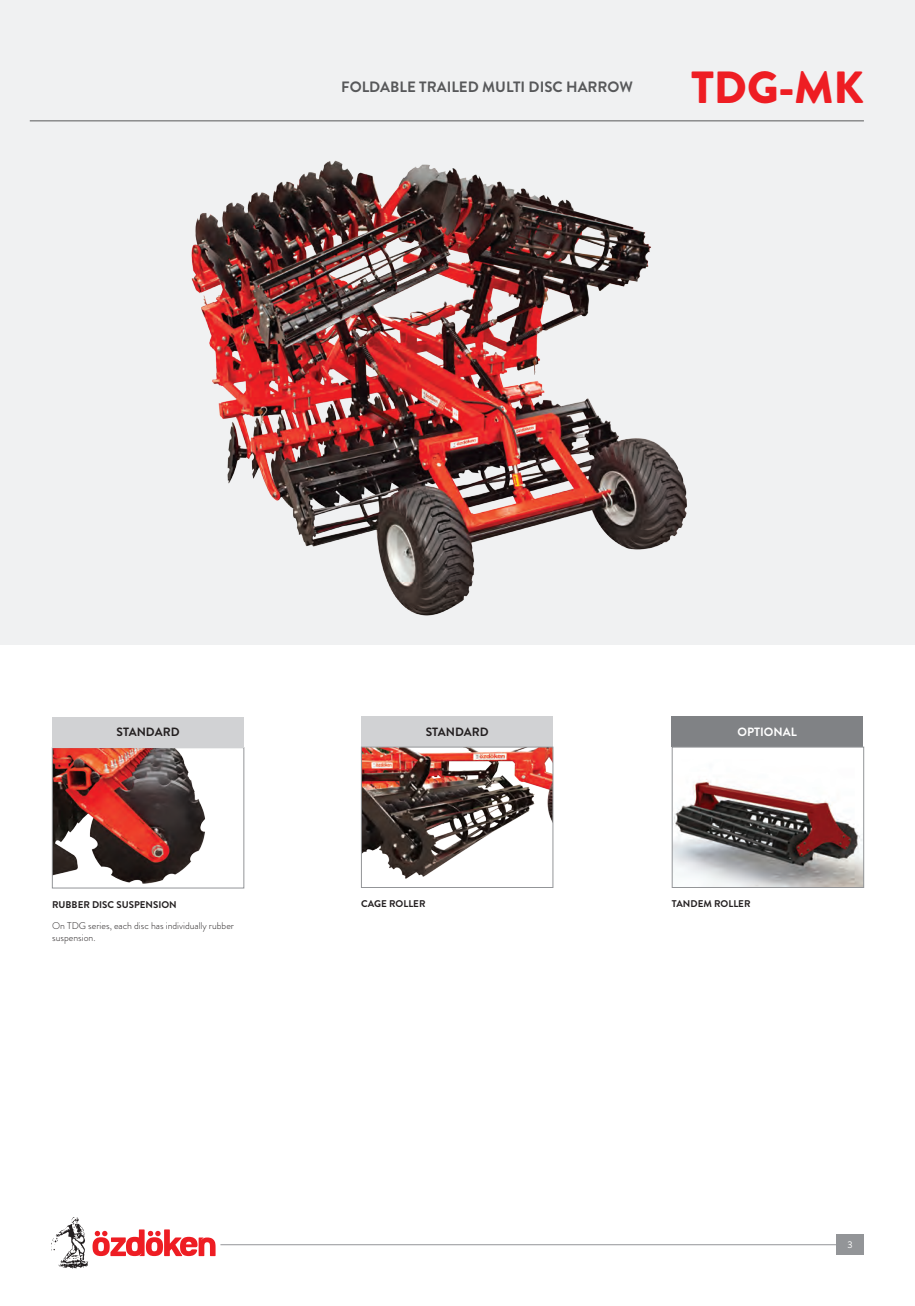
<style>
.page{position:relative;width:915px;height:1306px;background:#fff}
.page>*{position:absolute;margin:0;border:0;box-sizing:border-box;transform-origin:0 0}
.t1{font:900 45px "Brandon Grotesque";color:#ee1d23}
.t2{font:700 15px "Brandon Grotesque";color:#57585a}
.t3{font:700 12px "Brandon Grotesque";color:#231f20}
.t4{font:700 12px "Brandon Grotesque";color:#fff}
.t5{font:300 9.75px/11.7px "Brandon Grotesque";color:#231f20}
.t6{font:700 9.75px "Brandon Grotesque";color:#231f20}
.t7{font:9.75px "Brandon Grotesque";color:#fff}
</style>
<div class="page">
<div style="left:0;top:0;width:914px;height:644px;background:#f0f1f2"></div>
<hr style="left:220px;top:1244px;width:616px;height:1px;background:#939598">
<div style="left:836px;top:1234px;width:27px;height:20px;background:#939598"></div>
<svg style="left:51px;top:1217px;width:164px;height:51px"></svg>
<img style="left:0;top:120px;width:871px;height:525px">
<img style="left:54px;top:749px;width:151px;height:135px">
<div style="left:52px;top:747px;width:192px;height:141px;border:1px solid #939598"></div>
<div style="left:52px;top:717px;width:192px;height:30px;background:#d1d2d4"></div>
<div style="left:361px;top:717px;width:192px;height:30px;background:#d1d2d4"></div>
<img style="left:363px;top:749px;width:188px;height:130px">
<div style="left:361px;top:747px;width:192px;height:140px;border:1px solid #939598"></div>
<div style="left:671px;top:717px;width:191px;height:30px;background:#808285"></div>
<img style="left:673px;top:779px;width:188px;height:106px">
<div style="left:671px;top:747px;width:192px;height:140px;border:1px solid #939598"></div>
<h2 class="t2" style="left:341px;top:76px;width:293px">FOLDABLE TRAILED MULTI DISC HARROW</h2>
<h1 class="t1" style="left:690px;top:55px;width:174px">TDG-MK</h1>
<p class="t3" style="left:117px;top:724px;width:64px">STANDARD</p>
<p class="t3" style="left:425px;top:723px;width:64px">STANDARD</p>
<p class="t4" style="left:737px;top:723px;width:61px">OPTIONAL</p>
<p class="t6" style="left:52px;top:897px;width:126px">RUBBER DISC SUSPENSION</p>
<p class="t6" style="left:361px;top:896px;width:66px">CAGE ROLLER</p>
<p class="t6" style="left:671px;top:896px;width:80px">TANDEM ROLLER</p>
<p class="t5" style="left:52px;top:920px;width:183px">On TDG series, each disc has individually rubber suspension.</p>
<p class="t7" style="left:847px;top:1237px;width:7px">3</p>
</div>
